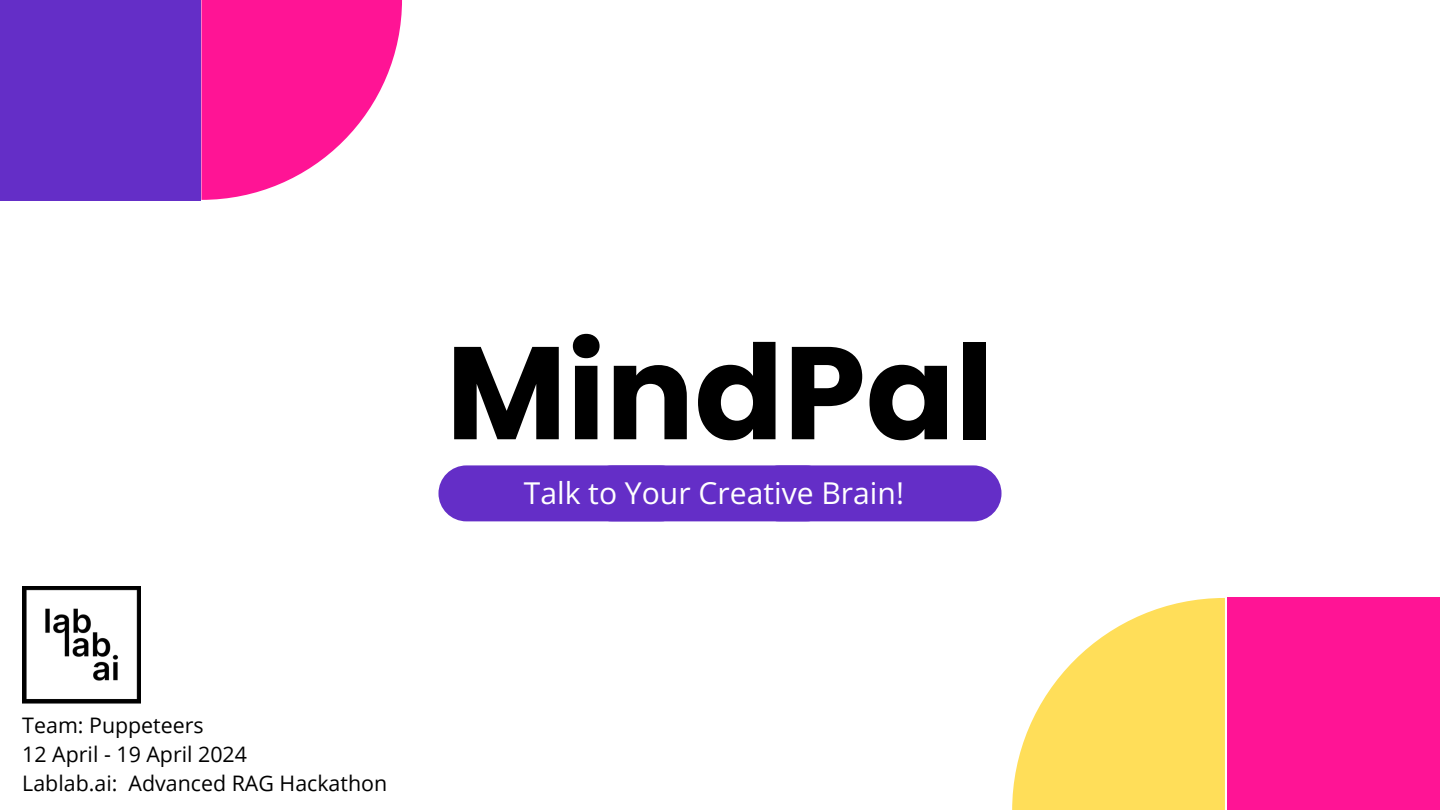
<style>
.page{position:relative;width:1440px;height:810px;background:#fff}
.page>*{position:absolute;margin:0;border:0;box-sizing:border-box;transform-origin:0 0}
.t1{font:700 131.6px "Poppins";color:#000}
.t2{font:30.1px "Open Sans";color:#fff}
.t3{font:21.4px "Open Sans";color:#000}
</style>
<div class="page">
<div style="left:584px;top:465px;width:250px;height:56px;background:#642ec7;border-radius:28px"></div>
<div style="left:438px;top:465px;width:250px;height:56px;background:#642ec7;border-radius:28px"></div>
<div style="left:752px;top:465px;width:250px;height:56px;background:#642ec7;border-radius:28px"></div>
<div style="left:0;top:0;width:201px;height:201px;background:#642ec7"></div>
<div style="left:1227px;top:597px;width:213px;height:213px;background:#ff1495"></div>
<svg style="left:201px;top:0;width:201px;height:200px"></svg>
<svg style="left:1012px;top:598px;width:213px;height:212px"></svg>
<img style="left:22px;top:586px;width:118px;height:118px">
<p class="t1" style="left:446px;top:301px;width:549px">MindPal</p>
<p class="t2" style="left:524px;top:472px;width:382px">Talk to Your Creative Brain!</p>
<p class="t3" style="left:22px;top:710px;width:183px">Team: Puppeteers</p>
<p class="t3" style="left:22px;top:739px;width:226px">12 April - 19 April 2024</p>
<h2 class="t3" style="left:22px;top:768px;width:366px">Lablab.ai: Advanced RAG Hackathon</h2>
</div>
